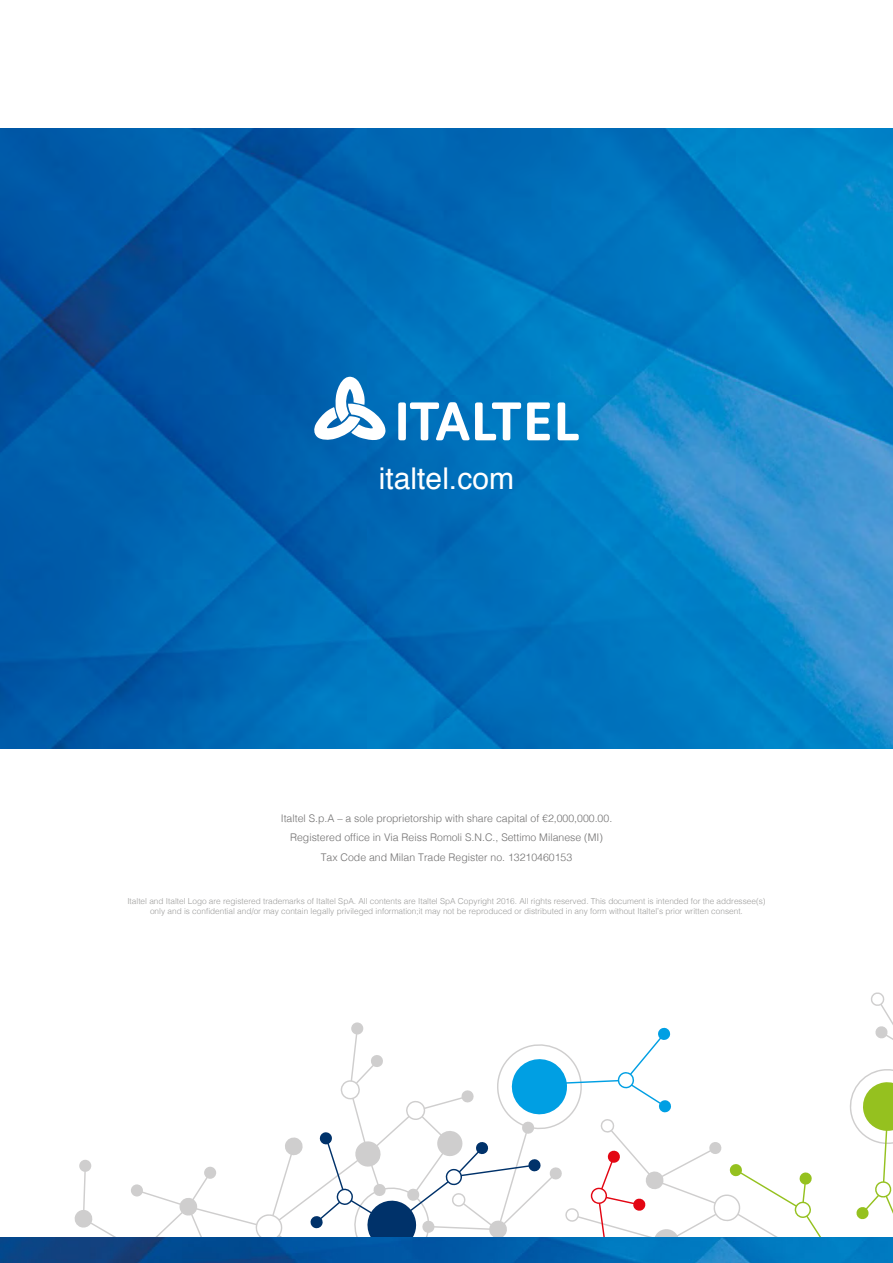
<style>
.page{position:relative;width:893px;height:1263px;background:#fff}
.page>*{position:absolute;margin:0;border:0;box-sizing:border-box;transform-origin:0 0}
.t1{font:30px "Helvetica";color:#fff}
.t2{font:300 10.5px/19.5px "Helvetica";color:#706f6f;text-align:center}
.t3{font:300 8.25px/9.9px "Helvetica";color:#9d9d9c;text-align:center}
</style>
<div class="page">
<img style="left:0;top:128px;width:893px;height:621px">
<div style="left:398px;top:402px;width:8px;height:38px;background:#fff;border-radius:2px"></div>
<svg style="left:410px;top:402px;width:111px;height:38px"></svg>
<svg style="left:527px;top:402px;width:23px;height:38px"></svg>
<svg style="left:558px;top:402px;width:21px;height:38px"></svg>
<svg style="left:314px;top:377px;width:72px;height:63px"></svg>
<svg style="left:74px;top:1022px;width:494px;height:215px"></svg>
<svg style="left:559px;top:1119px;width:170px;height:102px"></svg>
<svg style="left:729px;top:992px;width:164px;height:245px"></svg>
<svg style="left:310px;top:1132px;width:402px;height:105px"></svg>
<svg style="left:74px;top:1235px;width:122px;height:2px"></svg>
<svg style="left:508px;top:1027px;width:163px;height:91px"></svg>
<img style="left:0;top:1237px;width:893px;height:26px">
<h1 class="t1" style="left:379px;top:455px;width:137px">italtel.com</h1>
<p class="t2" style="left:281px;top:807px;width:333px">Italtel S.p.A – a sole proprietorship with share capital of €2,000,000.00.<br>Registered office in Via Reiss Romoli S.N.C., Settimo Milanese (MI)<br>Tax Code and Milan Trade Register no. 13210460153</p>
<p class="t3" style="left:127px;top:896px;width:640px">Italtel and Italtel Logo are registered trademarks of Italtel SpA. All contents are Italtel SpA Copyright 2016. All rights reserved. This document is intended for the addressee(s) only and is confidential and/or may contain legally privileged information;it may not be reproduced or distributed in any form without Italtel’s prior written consent.</p>
</div>
